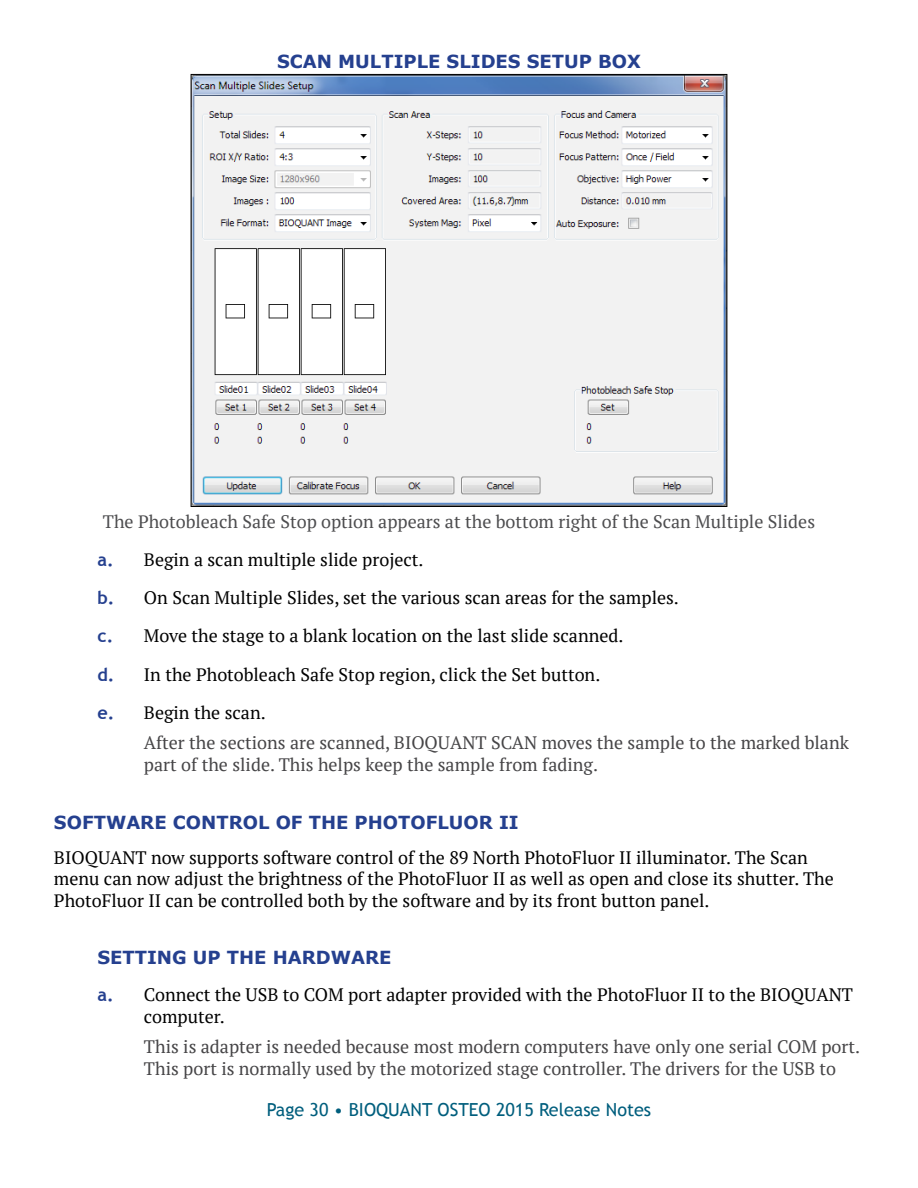
<style>
.page{position:relative;width:918px;height:1188px;background:#fff}
.page>*{position:absolute;margin:0;border:0;box-sizing:border-box;transform-origin:0 0}
.t1{font:18px/38.1px "PT Serif";color:#000}
.t2{font:18px/21.6px "PT Serif";color:#464547}
.t3{font:700 18px "Verdana";color:#25408f}
.t4{font:18px "Trebuchet MS";color:#005e7d}
.s1{color:#4d4d4f}
.s2{font-family:"Trebuchet MS";font-weight:700;color:#25408f}
</style>
<div class="page">
<img style="left:193px;top:76px;width:532px;height:429px">
<p class="t3" style="left:277px;top:48px;width:365px">SCAN MULTIPLE SLIDES SETUP BOX</p>
<p class="t1" style="left:97px;top:503px;width:719px"><span class="s1">The Photobleach Safe Stop option appears at the bottom right of the Scan Multiple Slides </span><span class="s2">a.</span> Begin a scan multiple slide project.<br><span class="s2">b.</span> On Scan Multiple Slides, set the various scan areas for the samples.<br><span class="s2">c.</span> Move the stage to a blank location on the last slide scanned.<br><span class="s2">d.</span> In the Photobleach Safe Stop region, click the Set button.<br><span class="s2">e.</span> Begin the scan.</p>
<p class="t2" style="left:144px;top:732px;width:707px">After the sections are scanned, BIOQUANT SCAN moves the sample to the marked blank part of the slide. This helps keep the sample from fading.</p>
<p class="t3" style="left:54px;top:809px;width:466px">SOFTWARE CONTROL OF THE PHOTOFLUOR II</p>
<p class="t1" style="left:54px;top:846px;width:781px;line-height:21.6px">BIOQUANT now supports software control of the 89 North PhotoFluor II illuminator. The Scan menu can now adjust the brightness of the PhotoFluor II as well as open and close its shutter. The<br>PhotoFluor II can be controlled both by the software and by its front button panel.</p>
<p class="t3" style="left:97px;top:945px;width:295px">SETTING UP THE HARDWARE</p>
<p class="t1" style="left:144px;top:984px;width:711px;line-height:21.6px;text-indent:-46px"><span class="s2">a.</span> Connect the USB to COM port adapter provided with the PhotoFluor II to the BIOQUANT computer.</p>
<p class="t2" style="left:144px;top:1036px;width:718px">This is adapter is needed because most modern computers have only one serial COM port.<br>This port is normally used by the motorized stage controller. The drivers for the USB to</p>
<p class="t4" style="left:267px;top:1099px;width:386px">Page 30 • BIOQUANT OSTEO 2015 Release Notes</p>
</div>
